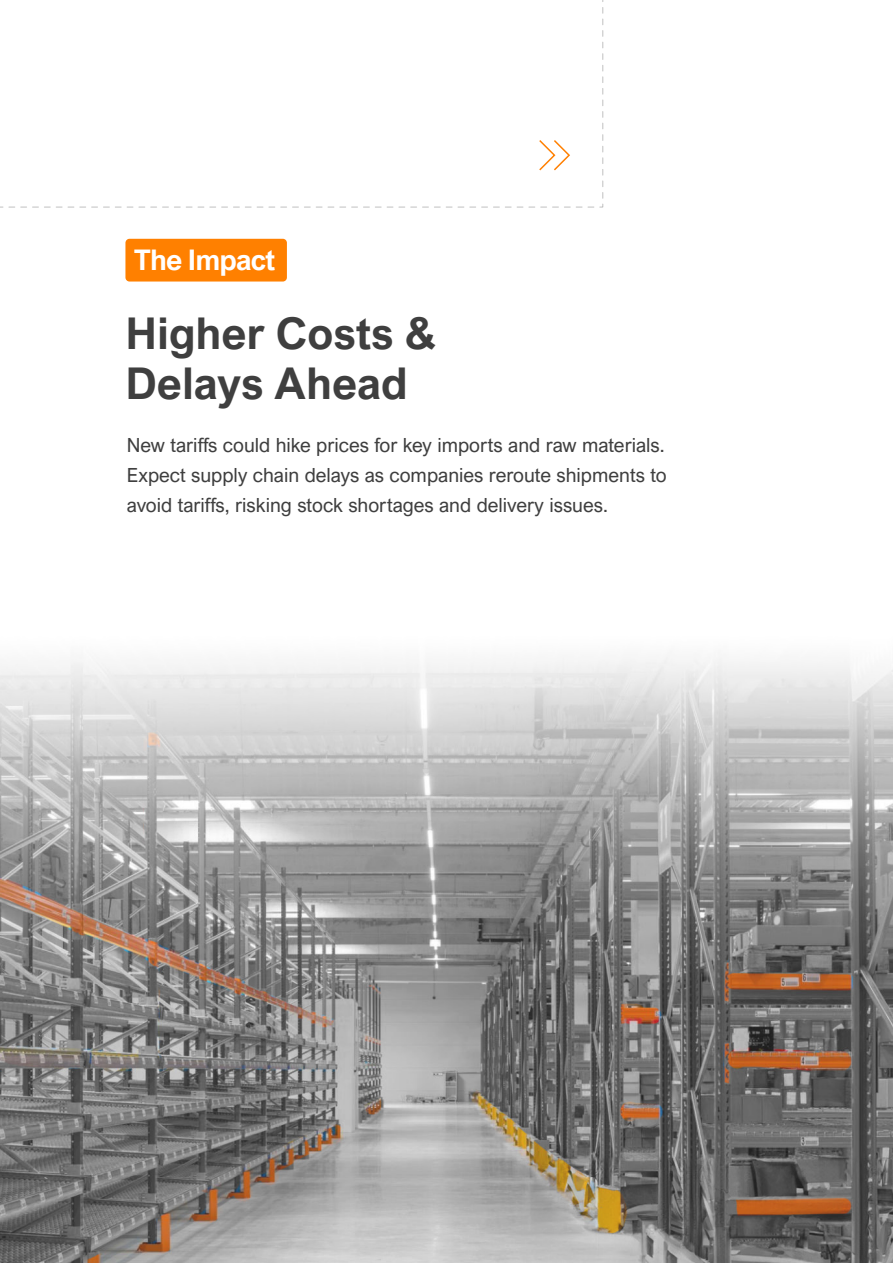
<style>
.page{position:relative;width:893px;height:1263px;background:#fff}
.page>*{position:absolute;margin:0;border:0;box-sizing:border-box;transform-origin:0 0}
.t1{font:700 43.8px/50.1px "Arial Nova";color:#3f3f3f}
.t2{font:700 28.35px "Arial Nova";letter-spacing:-.03em;color:#fff}
.t3{font:19.5px/30px "Arial Nova";color:#3f3f3f;text-align:justify}
</style>
<div class="page">
<div style="left:125px;top:239px;width:162px;height:43px;background:#ff8000;border-radius:4px"></div>
<svg style="left:9px;top:0;width:594px;height:208px"></svg>
<img style="left:0;top:657px;width:893px;height:606px">
<h2 class="t2" style="left:134px;top:243px;width:143px">The Impact</h2>
<h1 class="t1" style="left:125px;top:308px;width:312px">Higher Costs &amp;<br>Delays Ahead</h1>
<p class="t3" style="left:127px;top:430px;width:541px">New tariffs could hike prices for key imports and raw materials.<br>Expect supply chain delays as companies reroute shipments to avoid tariffs, risking stock shortages and delivery issues.</p>
</div>
